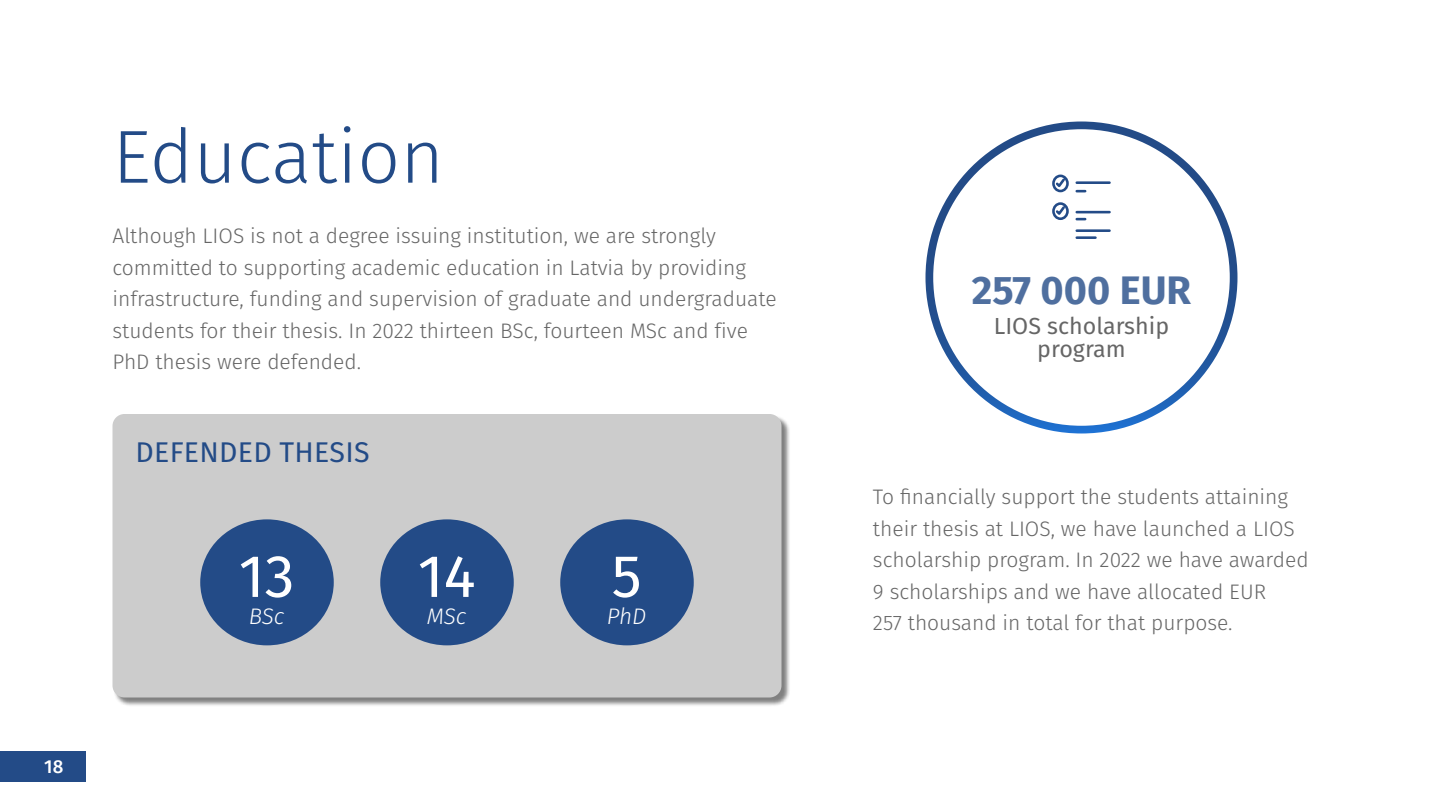
<style>
.page{position:relative;width:1440px;height:810px;background:#fff}
.page>*{position:absolute;margin:0;border:0;box-sizing:border-box;transform-origin:0 0}
.Title_-_101pt_-_Alig{font:300 75.07px "Fira Sans";color:#234b87}
.Inset_Number{font:60px "Fira Sans";color:#fff}
.Body_Text{font:700 39.75px "Fira Sans";color:#4f6f9f}
.t1{font:28.5px "Fira Sans";letter-spacing:.01em;color:#234b87}
.Body_Text-2{font:23.25px/23.2px "Fira Sans";color:#666;text-align:center}
.Inset_Number-2{font:italic 300 22.5px "Fira Sans";letter-spacing:-.005em;color:#fff}
.Body_Text-3{font:300 21px/31.5px "Fira Sans";color:#666}
.t2{font:500 18.75px "Fira Sans";color:#fff}
</style>
<div class="page">
<div style="left:0;top:752px;width:86px;height:30px;background:#234b87"></div>
<div style="left:113px;top:415px;width:678px;height:292px;background:#000;opacity:.5"></div>
<div style="left:112px;top:414px;width:670px;height:284px;background:#ccc;border-radius:12px"></div>
<div style="left:200px;top:519px;width:134px;height:126px;background:#234b87;border-radius:50%"></div>
<div style="left:380px;top:519px;width:134px;height:126px;background:#234b87;border-radius:50%"></div>
<div style="left:560px;top:519px;width:134px;height:126px;background:#234b87;border-radius:50%"></div>
<hr style="left:1077px;top:181px;width:33px;height:3px;background:#234b87">
<hr style="left:1077px;top:211px;width:33px;height:2px;background:#234b87">
<hr style="left:1077px;top:229px;width:33px;height:3px;background:#234b87">
<svg style="left:1077px;top:218px;width:8px;height:2px"></svg>
<hr style="left:1077px;top:236px;width:18px;height:3px;background:#234b87">
<svg style="left:1077px;top:190px;width:8px;height:2px"></svg>
<svg style="left:1052px;top:174px;width:17px;height:19px"></svg>
<svg style="left:1052px;top:202px;width:17px;height:18px"></svg>
<div style="left:925px;top:122px;width:313px;height:312px;border:8px solid #fff;border-radius:50%"></div>
<p class="Title_-_101pt_-_Alig" style="left:113px;top:103px;width:333px">Education</p>
<p class="Body_Text-3" style="left:112px;top:220px;width:666px">Although LIOS is not a degree issuing institution, we are strongly committed to supporting academic education in Latvia by providing infrastructure, funding and supervision of graduate and undergraduate students for their thesis. In 2022 thirteen BSc, fourteen MSc and five PhD thesis were defended.</p>
<p class="t1" style="left:136px;top:430px;width:236px">DEFENDED THESIS</p>
<p class="Inset_Number" style="left:239px;top:531px;width:57px">13</p>
<p class="Inset_Number-2" style="left:249px;top:600px;width:37px">BSc</p>
<p class="Inset_Number" style="left:418px;top:531px;width:59px">14</p>
<p class="Inset_Number-2" style="left:427px;top:600px;width:41px">MSc</p>
<p class="Inset_Number-2" style="left:607px;top:600px;width:41px">PhD</p>
<p class="Inset_Number" style="left:612px;top:531px;width:32px">5</p>
<p class="t2" style="left:44px;top:752px;width:21px">18</p>
<p class="Body_Text" style="left:972px;top:257px;width:221px">257 000 EUR</p>
<p class="Body_Text-2" style="left:994px;top:314px;width:177px">LIOS scholarship program</p>
<p class="Body_Text-3" style="left:873px;top:481px;width:437px">To financially support the students attaining their thesis at LIOS, we have launched a LIOS scholarship program. In 2022 we have awarded 9 scholarships and we have allocated EUR<br>257 thousand in total for that purpose.</p>
</div>
